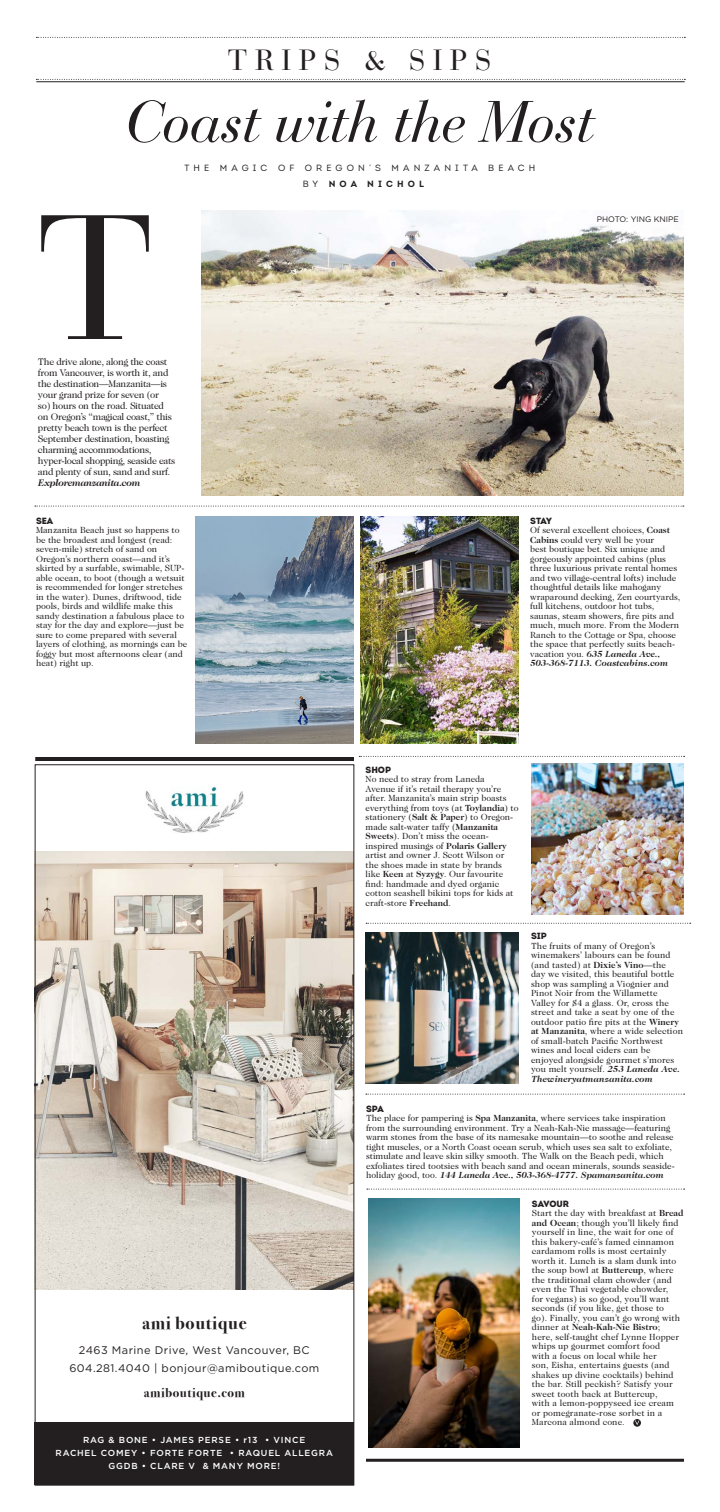
<style>
.page{position:relative;width:720px;height:1512px;background:#fff}
.page>*{position:absolute;margin:0;border:0;box-sizing:border-box;transform-origin:0 0}
.t1{font:175.7px "Bauer Bodoni";color:#231f20}
.t2{font:italic 58px "Bauer Bodoni";letter-spacing:-.025em;color:#231f20}
.t3{font:29px "Bauer Bodoni";letter-spacing:.26em;color:#231f20}
.t4{font:700 18px "Bodoni Svty Two ITCTT";letter-spacing:.04em;color:#231f20}
.t5{font:700 13px "Bodoni Svty Two ITCTT";letter-spacing:.04em;color:#231f20}
.t6{font:11px/18px "Gotham";letter-spacing:.04em;color:#231f20;text-align:center}
.t7{font:9.8px/11px "Caslon Two Twenty Four";letter-spacing:-.03em;color:#231f20}
.t8{font:italic 700 9.8px "Caslon Two Twenty Four";letter-spacing:-.03em;color:#231f20}
.t9{font:9px/9.5px "Caslon Two Twenty Four";color:#231f20}
.t10{font:9px/16px "Intro";letter-spacing:.46em;color:#231f20}
.t11{font:900 9px "Intro";letter-spacing:-.005em;color:#231f20}
.t12{font:500 8.7px/12.6px "Gotham";letter-spacing:.09em;color:#fff;text-align:center}
.t13{font:8px "Gotham";color:#231f20}
.s1{font-weight:700}
.s2{font-weight:700;font-style:italic}
</style>
<div class="page">
<img style="left:532px;top:763px;width:151px;height:152px">
<img style="left:37px;top:852px;width:315px;height:438px">
<img style="left:145px;top:786px;width:99px;height:47px">
<div style="left:35px;top:1423px;width:319px;height:62px;background:#231f20"></div>
<hr style="left:366px;top:1459px;width:318px;height:3px;background:#231f20">
<svg style="left:36px;top:79px;width:649px;height:1px"></svg>
<svg style="left:36px;top:37px;width:649px;height:1px"></svg>
<hr style="left:36px;top:81px;width:649px;height:1px;background:#231f20">
<hr style="left:35px;top:757px;width:319px;height:4px;background:#231f20">
<img style="left:202px;top:210px;width:481px;height:285px">
<svg style="left:351px;top:1008px;width:1px;height:67px"></svg>
<svg style="left:35px;top:506px;width:649px;height:1px"></svg>
<img style="left:195px;top:517px;width:159px;height:226px">
<img style="left:360px;top:517px;width:159px;height:226px">
<svg style="left:359px;top:756px;width:326px;height:1px"></svg>
<svg style="left:366px;top:923px;width:325px;height:1px"></svg>
<svg style="left:366px;top:1094px;width:319px;height:1px"></svg>
<svg style="left:367px;top:1189px;width:318px;height:1px"></svg>
<img style="left:366px;top:932px;width:153px;height:151px">
<img style="left:369px;top:1199px;width:150px;height:248px">
<svg style="left:633px;top:1419px;width:8px;height:8px"></svg>
<svg style="left:635px;top:1421px;width:4px;height:4px"></svg>
<h3 class="t3" style="left:228px;top:42px;width:265px">TRIPS &amp; SIPS</h3>
<h2 class="t2" style="left:125px;top:87px;width:472px">Coast with the Most</h2>
<p class="t10" style="left:303px;top:160px;width:234px;text-indent:-118px">THE MAGIC OF OREGON’S MANZANITA BEACH<br>BY <span class="s1">NOA NICHOL</span></p>
<h1 class="t1" style="left:36px;top:174px;width:119px">T</h1>
<p class="t7" style="left:38px;top:356px;width:139px">The drive alone, along the coast from Vancouver, is worth it, and the destination—Manzanita—is your grand prize for seven (or<br>so) hours on the road. Situated on Oregon’s “magical coast,” this pretty beach town is the perfect<br>September destination, boasting charming accommodations, hyper-local shopping, seaside eats and plenty of sun, sand and surf.</p>
<p class="t8" style="left:38px;top:477px;width:104px">Exploremanzanita.com</p>
<p class="t13" style="left:597px;top:214px;width:84px">PHOTO: YING KNIPE</p>
<p class="t11" style="left:36px;top:515px;width:19px">SEA</p>
<p class="t9" style="left:36px;top:526px;width:153px">Manzanita Beach just so happens to be the broadest and longest (read: seven-mile) stretch of sand on Oregon’s northern coast—and it’s skirted by a surfable, swimable, SUP&shy;able ocean, to boot (though a wetsuit is recommended for longer stretches in the water). Dunes, driftwood, tide pools, birds and wildlife make this sandy destination a fabulous place to stay for the day and explore—just be sure to come prepared with several layers of clothing, as mornings can be foggy but most afternoons clear (and heat) right up.</p>
<p class="t11" style="left:530px;top:515px;width:23px">STAY</p>
<p class="t9" style="left:530px;top:526px;width:152px">Of several excellent choices, <span class="s1">Coast Cabins</span> could very well be your<br>best boutique bet. Six unique and gorgeously appointed cabins (plus three luxurious private rental homes and two village-central lofts) include thoughtful details like mahogany wraparound decking, Zen courtyards, full kitchens, outdoor hot tubs, saunas, steam showers, fire pits and much, much more. From the Modern Ranch to the Cottage or Spa, choose the space that perfectly suits beach&shy;vacation you. <span class="s2">635 Laneda Ave., 503-368-7113. Coastcabins.com</span></p>
<h3 class="t4" style="left:142px;top:1312px;width:106px">ami boutique</h3>
<p class="t6" style="left:69px;top:1341px;width:251px">2463 Marine Drive, West Vancouver, BC<br>604.281.4040 | bonjour@amiboutique.com</p>
<h3 class="t5" style="left:144px;top:1385px;width:103px">amiboutique.com</h3>
<p class="t12" style="left:56px;top:1434px;width:279px">RAG &amp; BONE • JAMES PERSE • r13 • VINCE<br>RACHEL COMEY • FORTE FORTE • RAQUEL ALLEGRA<br>GGDB • CLARE V &amp; MANY MORE!</p>
<p class="t11" style="left:366px;top:764px;width:27px">SHOP</p>
<p class="t9" style="left:366px;top:774px;width:155px">No need to stray from Laneda<br>Avenue if it’s retail therapy you’re after. Manzanita’s main strip boasts everything from toys (at <span class="s1">Toylandia</span>) to stationery (<span class="s1">Salt &amp; Paper</span>) to Oregon&shy;made salt-water taffy (<span class="s1">Manzanita Sweets</span>). Don’t miss the ocean&shy;inspired musings of <span class="s1">Polaris Gallery </span>artist and owner J. Scott Wilson or the shoes made in state by brands like <span class="s1">Keen</span> at <span class="s1">Syzygy</span>. Our favourite find: handmade and dyed organic cotton seashell bikini tops for kids at craft-store <span class="s1">Freehand</span>.</p>
<p class="t11" style="left:531px;top:930px;width:17px">SIP</p>
<p class="t9" style="left:531px;top:941px;width:154px">The fruits of many of Oregon’s winemakers’ labours can be found (and tasted) at <span class="s1">Dixie’s Vino</span>—the<br>day we visited, this beautiful bottle shop was sampling a Viognier and Pinot Noir from the Willamette Valley for $4 a glass. Or, cross the street and take a seat by one of the outdoor patio fire pits at the <span class="s1">Winery at Manzanita</span>, where a wide selection of small-batch Pacific Northwest wines and local ciders can be enjoyed alongside gourmet s’mores you melt yourself. <span class="s2">253 Laneda Ave.<br>Thewineryatmanzanita.com</span></p>
<p class="t11" style="left:366px;top:1103px;width:19px">SPA</p>
<p class="t9" style="left:366px;top:1113px;width:310px">The place for pampering is <span class="s1">Spa Manzanita</span>, where services take inspiration from the surrounding environment. Try a Neah-Kah-Nie massage—featuring warm stones from the base of its namesake mountain—to soothe and release tight muscles, or a North Coast ocean scrub, which uses sea salt to exfoliate, stimulate and leave skin silky smooth. The Walk on the Beach pedi, which exfoliates tired tootsies with beach sand and ocean minerals, sounds seaside&shy;holiday good, too. <span class="s2">144 Laneda Ave., 503-368-4777. Spamanzanita.com</span></p>
<p class="t11" style="left:532px;top:1198px;width:39px">SAVOUR</p>
<p class="t9" style="left:532px;top:1208px;width:153px">Start the day with breakfast at <span class="s1">Bread and Ocean</span>; though you’ll likely find yourself in line, the wait for one of this bakery-café’s famed cinnamon cardamom rolls is most certainly worth it. Lunch is a slam dunk into the soup bowl at <span class="s1">Buttercup</span>, where the traditional clam chowder (and even the Thai vegetable chowder,<br>for vegans) is so good, you’ll want seconds (if you like, get those to<br>go). Finally, you can’t go wrong with dinner at <span class="s1">Neah-Kah-Nie Bistro</span>;<br>here, self-taught chef Lynne Hopper whips up gourmet comfort food<br>with a focus on local while her<br>son, Eisha, entertains guests (and shakes up divine cocktails) behind the bar. Still peckish? Satisfy your sweet tooth back at Buttercup,<br>with a lemon-poppyseed ice cream or pomegranate-rose sorbet in a Marcona almond cone.</p>
</div>
